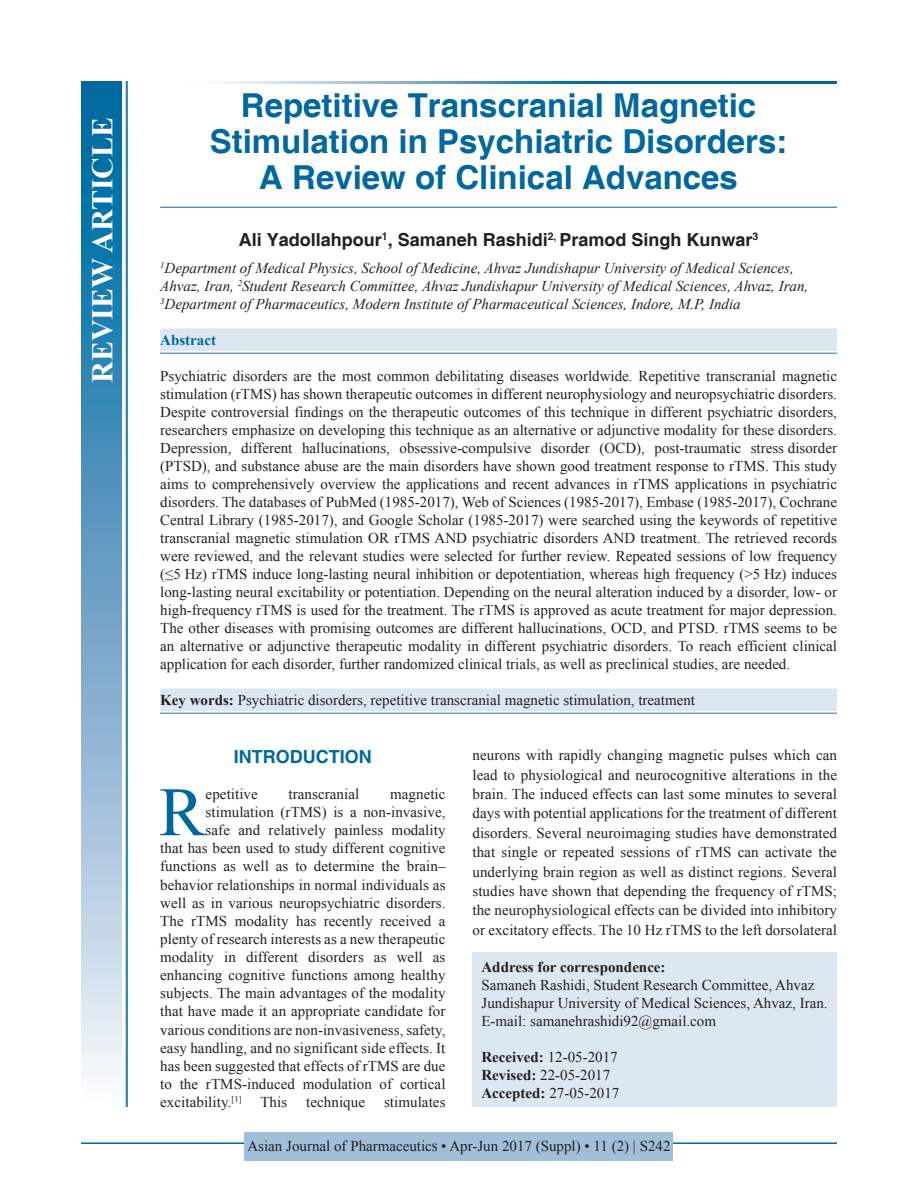
<style>
.page{position:relative;width:918px;height:1188px;background:#fff}
.page>*{position:absolute;margin:0;border:0;box-sizing:border-box;transform-origin:0 0}
.DROP_CAP_TX{font:69.3px "Times New Roman";color:#00689e}
.AT{font:700 33px/36px "Helvetica";color:#00689e;text-align:center}
.AH{font:700 30px "Times New Roman";color:#fff}
.AU{font:700 18px "Helvetica";color:#231f20}
.t1{font:700 18px "Helvetica";color:#00689e}
.ABS_1{font:15px/18px "Times New Roman";color:#231f20;text-align:justify}
.DROP_CAP_TX-2{font:15px/19.4px "Times New Roman";letter-spacing:.005em;color:#231f20;text-align:justify}
.AFF{font:italic 15px/18px "Times New Roman";color:#231f20}
.ADD{font:15px/18px "Times New Roman";color:#231f20}
.KWD_1_L{font:15px "Times New Roman";color:#231f20}
.RF{font:15px "Times New Roman";color:#231f20}
.HIS{font:15px/18px "Times New Roman";color:#231f20}
.ABS{font:700 15px "Times New Roman";color:#00689e}
.s1{font-weight:700}
</style>
<div class="page">
<hr style="left:81px;top:1142px;width:756px;height:2px;background:#00689e">
<div style="left:245px;top:1132px;width:428px;height:28px;background:#a2bfda"></div>
<hr style="left:160px;top:207px;width:677px;height:1px;background:#00689e">
<div style="left:160px;top:329px;width:677px;height:22px;background:#dde7f2"></div>
<hr style="left:160px;top:353px;width:677px;height:1px;background:#6d9fc6">
<div style="left:160px;top:689px;width:677px;height:22px;background:#dde7f2"></div>
<hr style="left:160px;top:713px;width:677px;height:1px;background:#6d9fc6">
<div style="left:472px;top:953px;width:365px;height:154px;background:#dde7f2"></div>
<svg style="left:215px;top:81px;width:622px;height:3px;background:#4d94bc"></svg>
<div style="left:81px;top:81px;width:41px;height:1026px;background:linear-gradient(to bottom,#005e9a,#f6f0f9)"></div>
<hr style="left:127px;top:81px;width:1px;height:1026px;background:#00689e">
<hr style="left:126px;top:81px;width:1px;height:1026px;background:#00689e">
<p class="AH" style="left:81px;top:383px;width:267px;rotate:-90deg">REVIEW ARTICLE</p>
<p class="AT" style="left:210px;top:89px;width:579px">Repetitive Transcranial Magnetic<br>Stimulation in Psychiatric Disorders:<br>A Review of Clinical Advances</p>
<p class="AU" style="left:239px;top:229px;width:521px">Ali Yadollahpour<sup>1</sup>, Samaneh Rashidi<sup>2,</sup> Pramod Singh Kunwar<sup>3</sup></p>
<p class="AFF" style="left:160px;top:259px;width:650px"><sup>1</sup>Department of Medical Physics, School of Medicine, Ahvaz Jundishapur University of Medical Sciences,<br>Ahvaz, Iran, <sup>2</sup>Student Research Committee, Ahvaz Jundishapur University of Medical Sciences, Ahvaz, Iran,<br><sup>3</sup>Department of Pharmaceutics, Modern Institute of Pharmaceutical Sciences, Indore, M.P, India</p>
<p class="ABS" style="left:160px;top:329px;width:57px">Abstract</p>
<p class="ABS_1" style="left:160px;top:367px;width:678px">Psychiatric disorders are the most common debilitating diseases worldwide. Repetitive transcranial magnetic stimulation (rTMS) has shown therapeutic outcomes in different neurophysiology and neuropsychiatric disorders.<br>Despite controversial findings on the therapeutic outcomes of this technique in different psychiatric disorders, researchers emphasize on developing this technique as an alternative or adjunctive modality for these disorders.<br>Depression, different hallucinations, obsessive-compulsive disorder (OCD), post-traumatic stress disorder (PTSD), and substance abuse are the main disorders have shown good treatment response to rTMS. This study aims to comprehensively overview the applications and recent advances in rTMS applications in psychiatric disorders. The databases of PubMed (1985-2017), Web of Sciences (1985-2017), Embase (1985-2017), Cochrane Central Library (1985-2017), and Google Scholar (1985-2017) were searched using the keywords of repetitive transcranial magnetic stimulation OR rTMS AND psychiatric disorders AND treatment. The retrieved records were reviewed, and the relevant studies were selected for further review. Repeated sessions of low frequency (≤5 Hz) rTMS induce long-lasting neural inhibition or depotentiation, whereas high frequency (&gt;5 Hz) induces long-lasting neural excitability or potentiation. Depending on the neural alteration induced by a disorder, low- or high-frequency rTMS is used for the treatment. The rTMS is approved as acute treatment for major depression.<br>The other diseases with promising outcomes are different hallucinations, OCD, and PTSD. rTMS seems to be an alternative or adjunctive therapeutic modality in different psychiatric disorders. To reach efficient clinical application for each disorder, further randomized clinical trials, as well as preclinical studies, are needed.</p>
<p class="KWD_1_L" style="left:160px;top:689px;width:536px"><span class="s1">Key words:</span> Psychiatric disorders, repetitive transcranial magnetic stimulation, treatment</p>
<h1 class="t1" style="left:234px;top:746px;width:139px">INTRODUCTION</h1>
<p class="DROP_CAP_TX" style="left:159px;top:763px;width:48px">R</p>
<p class="DROP_CAP_TX-2" style="left:206px;top:784px;width:54px">epetitive</p>
<p class="DROP_CAP_TX-2" style="left:289px;top:784px;width:72px">transcranial</p>
<p class="DROP_CAP_TX-2" style="left:390px;top:784px;width:57px">magnetic</p>
<p class="DROP_CAP_TX-2" style="left:206px;top:802px;width:241px">stimulation (rTMS) is a non-invasive,</p>
<p class="DROP_CAP_TX-2" style="left:206px;top:820px;width:241px">safe and relatively painless modality</p>
<p class="DROP_CAP_TX-2" style="left:160px;top:838px;width:287px">that has been used to study different cognitive</p>
<p class="DROP_CAP_TX-2" style="left:160px;top:856px;width:287px">functions as well as to determine the brain–</p>
<p class="DROP_CAP_TX-2" style="left:160px;top:874px;width:287px">behavior relationships in normal individuals as</p>
<p class="DROP_CAP_TX-2" style="left:160px;top:893px;width:287px">well as in various neuropsychiatric disorders.</p>
<p class="DROP_CAP_TX-2" style="left:160px;top:911px;width:287px">The rTMS modality has recently received a</p>
<p class="DROP_CAP_TX-2" style="left:160px;top:929px;width:287px">plenty of research interests as a new therapeutic</p>
<p class="DROP_CAP_TX-2" style="left:160px;top:947px;width:287px">modality in different disorders as well as</p>
<p class="DROP_CAP_TX-2" style="left:160px;top:965px;width:287px">enhancing cognitive functions among healthy</p>
<p class="DROP_CAP_TX-2" style="left:160px;top:983px;width:287px">subjects. The main advantages of the modality</p>
<p class="DROP_CAP_TX-2" style="left:160px;top:1001px;width:287px">that have made it an appropriate candidate for</p>
<p class="DROP_CAP_TX-2" style="left:160px;top:1019px;width:287px">various conditions are non-invasiveness, safety,</p>
<p class="DROP_CAP_TX-2" style="left:160px;top:1037px;width:287px">easy handling, and no significant side effects. It</p>
<p class="DROP_CAP_TX-2" style="left:160px;top:1056px;width:287px">has been suggested that effects of rTMS are due</p>
<p class="DROP_CAP_TX-2" style="left:160px;top:1074px;width:287px">to the rTMS-induced modulation of cortical</p>
<p class="DROP_CAP_TX-2" style="left:160px;top:1092px;width:129px">excitability.<sup>[1]</sup> This</p>
<p class="DROP_CAP_TX-2" style="left:306px;top:1092px;width:60px">technique</p>
<p class="DROP_CAP_TX-2" style="left:384px;top:1092px;width:63px">stimulates</p>
<p class="DROP_CAP_TX-2" style="left:472px;top:745px;width:366px">neurons with rapidly changing magnetic pulses which can lead to physiological and neurocognitive alterations in the brain. The induced effects can last some minutes to several days with potential applications for the treatment of different disorders. Several neuroimaging studies have demonstrated that single or repeated sessions of rTMS can activate the underlying brain region as well as distinct regions. Several studies have shown that depending the frequency of rTMS; the neurophysiological effects can be divided into inhibitory or excitatory effects. The 10 Hz rTMS to the left dorsolateral</p>
<p class="ADD" style="left:482px;top:958px;width:348px"><span class="s1">Address for correspondence:<br></span>Samaneh Rashidi, Student Research Committee, Ahvaz Jundishapur University of Medical Sciences, Ahvaz, Iran.<br>E-mail: samanehrashidi92@gmail.com</p>
<p class="HIS" style="left:482px;top:1048px;width:139px"><span class="s1">Received:</span> 12-05-2017<br><span class="s1">Revised:</span> 22-05-2017<br><span class="s1">Accepted:</span> 27-05-2017</p>
<p class="RF" style="left:247px;top:1136px;width:425px">Asian Journal of Pharmaceutics • Apr-Jun 2017 (Suppl) • 11 (2) | S242</p>
</div>
